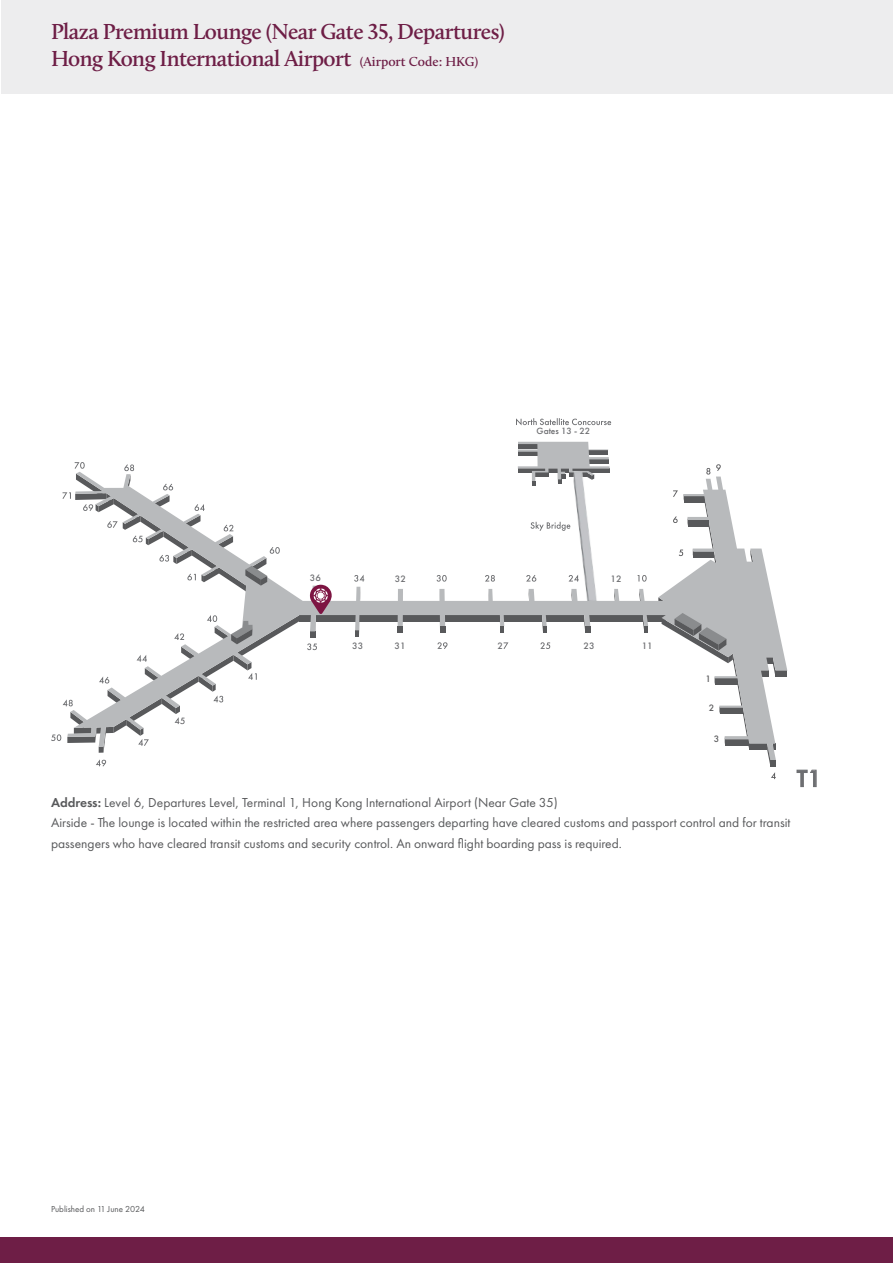
<style>
.page{position:relative;width:893px;height:1263px;background:#fff}
.page>*{position:absolute;margin:0;border:0;box-sizing:border-box;transform-origin:0 0}
.t1{font:500 24.6px "Futura PT";color:#6d6e71}
.t2{font:600 22.5px/27px "Calluna";letter-spacing:-.025em;color:#6e1e46}
.t3{font:13.5px/20.7px "Futura PT";color:#58595b}
.t4{font:500 9.6px "Futura PT";color:#6d6e71}
.t5{font:500 9.6px "Futura PT";color:#5b5b5d}
.t6{font:500 9.45px "Futura PT";color:#6d6e71}
.t7{font:9px "Futura PT";color:#58595b}
.s1{font-size:13.5px}
.s2{font-weight:600}
</style>
<div class="page">
<div style="left:0;top:1237px;width:893px;height:26px;background:#6e1e46"></div>
<div style="left:2px;top:0;width:891px;height:94px;background:#ededee"></div>
<svg style="left:518px;top:442px;width:92px;height:30px"></svg>
<img style="left:569px;top:467px;width:35px;height:5px">
<svg style="left:67px;top:472px;width:720px;height:278px"></svg>
<svg style="left:767px;top:744px;width:9px;height:22px"></svg>
<svg style="left:662px;top:613px;width:87px;height:137px"></svg>
<svg style="left:796px;top:769px;width:21px;height:18px"></svg>
<svg style="left:673px;top:516px;width:5px;height:7px"></svg>
<svg style="left:679px;top:549px;width:4px;height:7px"></svg>
<svg style="left:307px;top:643px;width:10px;height:7px"></svg>
<svg style="left:771px;top:772px;width:5px;height:7px"></svg>
<svg style="left:737px;top:513px;width:25px;height:9px"></svg>
<svg style="left:437px;top:642px;width:10px;height:7px"></svg>
<svg style="left:504px;top:642px;width:4px;height:7px"></svg>
<svg style="left:540px;top:642px;width:10px;height:7px"></svg>
<svg style="left:354px;top:575px;width:10px;height:32px"></svg>
<svg style="left:437px;top:575px;width:10px;height:7px"></svg>
<svg style="left:485px;top:575px;width:10px;height:7px"></svg>
<svg style="left:526px;top:575px;width:10px;height:7px"></svg>
<svg style="left:568px;top:575px;width:11px;height:6px"></svg>
<svg style="left:637px;top:575px;width:10px;height:7px"></svg>
<svg style="left:62px;top:462px;width:218px;height:130px"></svg>
<svg style="left:63px;top:699px;width:10px;height:7px"></svg>
<svg style="left:94px;top:615px;width:205px;height:138px"></svg>
<svg style="left:96px;top:759px;width:10px;height:7px"></svg>
<svg style="left:51px;top:734px;width:10px;height:7px"></svg>
<svg style="left:673px;top:490px;width:5px;height:7px"></svg>
<svg style="left:706px;top:468px;width:4px;height:7px"></svg>
<svg style="left:716px;top:464px;width:5px;height:7px"></svg>
<div style="left:688px;top:520px;width:21px;height:6px;background:#58595b"></div>
<svg style="left:531px;top:522px;width:39px;height:9px"></svg>
<svg style="left:417px;top:501px;width:58px;height:57px"></svg>
<svg style="left:516px;top:418px;width:95px;height:7px"></svg>
<svg style="left:310px;top:585px;width:22px;height:52px"></svg>
<h2 class="t2" style="left:51px;top:18px;width:455px">Plaza Premium Lounge (Near Gate 35, Departures)<br>Hong Kong International Airport <span class="s1">(Airport Code: HKG)</span></h2>
<p class="t6" style="left:537px;top:426px;width:55px">Gates 13 - 22</p>
<p class="t4" style="left:310px;top:572px;width:13px">36</p>
<p class="t4" style="left:395px;top:572px;width:13px">32</p>
<p class="t4" style="left:611px;top:572px;width:13px">12</p>
<p class="t4" style="left:352px;top:640px;width:13px">33</p>
<p class="t4" style="left:395px;top:640px;width:13px">31</p>
<p class="t4" style="left:498px;top:640px;width:7px">2</p>
<p class="t4" style="left:584px;top:640px;width:13px">23</p>
<p class="t4" style="left:642px;top:640px;width:13px">11</p>
<p class="t5" style="left:705px;top:673px;width:7px">1</p>
<p class="t5" style="left:709px;top:702px;width:7px">2</p>
<p class="t5" style="left:714px;top:733px;width:7px">3</p>
<p class="t3" style="left:51px;top:792px;width:741px"><span class="s2">Address:</span> Level 6, Departures Level, Terminal 1, Hong Kong International Airport (Near Gate 35)<br>Airside - The lounge is located within the restricted area where passengers departing have cleared customs and passport control and for transit passengers who have cleared transit customs and security control. An onward flight boarding pass is required.</p>
<h1 class="t1" style="left:807px;top:763px;width:16px">1</h1>
<p class="t7" style="left:51px;top:1203px;width:95px">Published on 11 June 2024</p>
</div>
